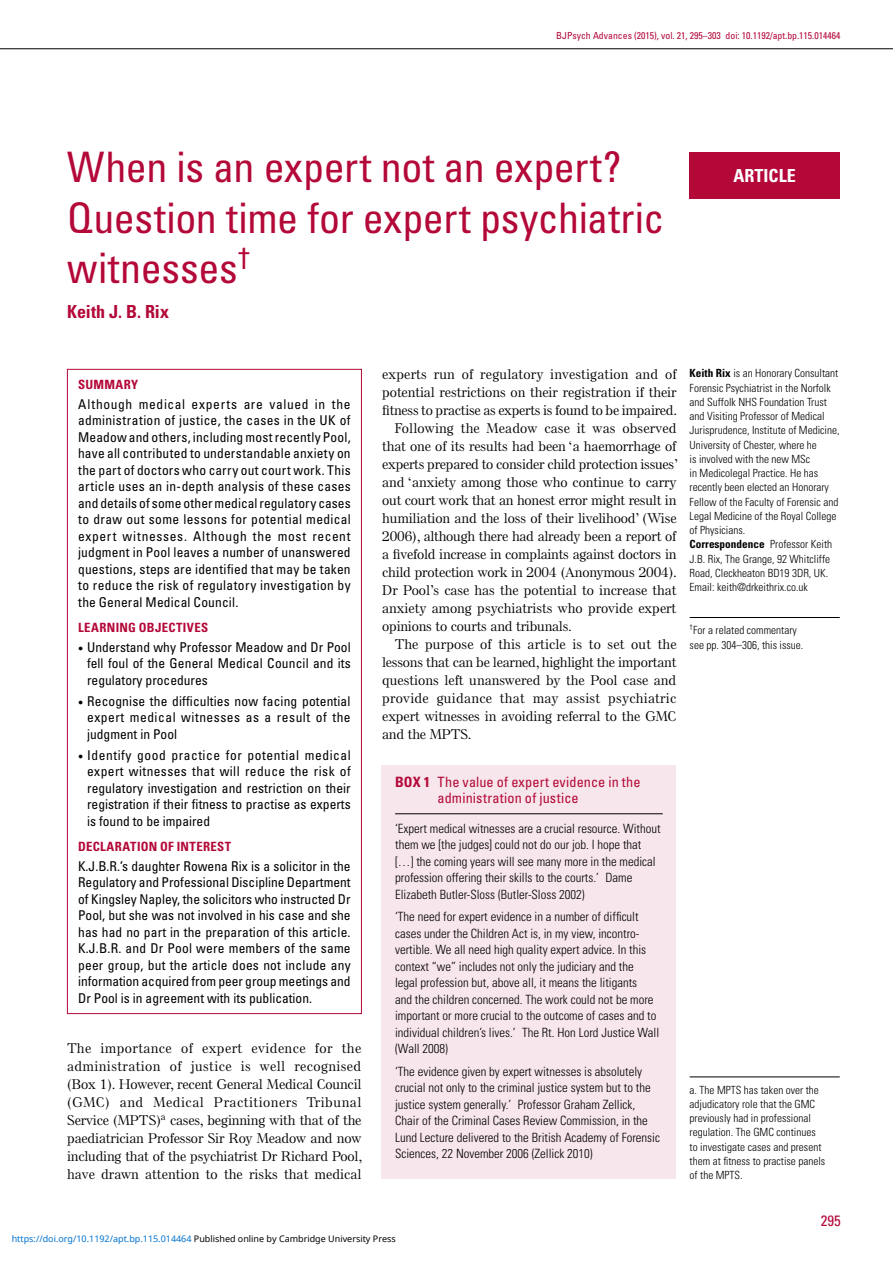
<style>
.page{position:relative;width:893px;height:1263px;background:#fff}
.page>*{position:absolute;margin:0;border:0;box-sizing:border-box;transform-origin:0 0}
.t1{font:condensed 42px/50.4px "Univers LT Std";letter-spacing:-.01em;color:#b30838}
.t2{font:700 condensed 18px "Univers LT Std";color:#b30838}
.t3{font:700 condensed 18px "Univers LT Std";color:#fff}
.t4{font:condensed 15px "Univers LT Std";color:#b30838}
.t5{font:condensed 14.25px/16.5px "Univers LT Std";letter-spacing:.01em;color:#b30838}
.t6{font:condensed 13.5px/16.5px "Univers LT Std";color:#000;text-align:justify}
.t7{font:500 13.5px/18px "Else NPL Std";letter-spacing:.005em;color:#000;text-align:justify}
.t8{font:500 13.5px "Else NPL Std";letter-spacing:.025em;color:#000}
.t9{font:500 13.5px "Else NPL Std";letter-spacing:.035em;color:#000}
.t10{font:300 condensed 12.75px/16.5px "Univers LT Std";color:#000}
.t11{font:700 condensed 12.75px "Univers LT Std";letter-spacing:.025em;color:#b30838}
.t12{font:300 condensed 11.25px/14.2px "Univers LT Std";color:#000}
.t13{font:condensed 9.75px "Univers LT Std";color:#b30838}
.t14{font:9px "Noto Sans";color:#0172cf}
.s1{font-family:"Newspaper Pi BT";font-stretch:normal;font-size:7.5px}
.s2{font-weight:700}
.s3{color:#000}
</style>
<div class="page">
<hr style="left:0;top:49px;width:893px;height:1px;background:#000">
<div style="left:690px;top:152px;width:150px;height:46px;background:#b30838"></div>
<div style="left:382px;top:766px;width:294px;height:413px;background:#f7e6eb"></div>
<hr style="left:395px;top:813px;width:268px;height:1px;background:#000">
<hr style="left:690px;top:617px;width:150px;height:1px;background:#000">
<hr style="left:690px;top:1077px;width:150px;height:1px;background:#000">
<p class="t13" style="left:556px;top:30px;width:286px">BJPsych Advances (2015), vol. 21, 295–303 doi: 10.1192/apt.bp.115.014464</p>
<h1 class="t1" style="left:67px;top:142px;width:599px">When is an expert not an expert?<br>Question time for expert psychiatric witnesses<sup>†</sup></h1>
<h2 class="t2" style="left:67px;top:300px;width:103px">Keith J. B. Rix</h2>
<h2 class="t3" style="left:734px;top:164px;width:64px">ARTICLE</h2>
<p class="t11" style="left:78px;top:377px;width:62px">SUMMARY</p>
<p class="t6" style="left:78px;top:396px;width:274px">Although medical experts are valued in the administration of justice, the cases in the UK of Meadow and others, including most recently Pool, have all contributed to understandable anxiety on the part of doctors who carry out court work. This article uses an in-depth analysis of these cases and details of some other medical regulatory cases to draw out some lessons for potential medical expert witnesses. Although the most recent judgment in Pool leaves a number of unanswered questions, steps are identified that may be taken to reduce the risk of regulatory investigation by the General Medical Council.</p>
<p class="t11" style="left:78px;top:620px;width:132px">LEARNING OBJECTIVES</p>
<p class="t6" style="left:87px;top:639px;width:265px;text-indent:-9px"><span class="s1">•</span> Understand why Professor Meadow and Dr Pool fell foul of the General Medical Council and its regulatory procedures</p>
<p class="t6" style="left:87px;top:693px;width:265px;text-indent:-9px"><span class="s1">•</span> Recognise the difficulties now facing potential expert medical witnesses as a result of the judgment in Pool</p>
<p class="t6" style="left:87px;top:747px;width:265px;text-indent:-9px"><span class="s1">•</span> Identify good practice for potential medical expert witnesses that will reduce the risk of regulatory investigation and restriction on their registration if their fitness to practise as experts is found to be impaired</p>
<p class="t11" style="left:78px;top:839px;width:155px">DECLARATION OF INTEREST</p>
<p class="t6" style="left:78px;top:858px;width:274px">K.J.B.R.’s daughter Rowena Rix is a solicitor in the Regulatory and Professional Discipline Department of Kingsley Napley, the solicitors who instructed Dr Pool, but she was not involved in his case and she has had no part in the preparation of this article.<br>K.J.B.R. and Dr Pool were members of the same peer group, but the article does not include any information acquired from peer group meetings and Dr Pool is in agreement with its publication.</p>
<p class="t7" style="left:67px;top:1039px;width:296px">The importance of expert evidence for the administration of justice is well recognised (Box 1). However, recent General Medical Council (GMC) and Medical Practitioners Tribunal Service (MPTS)<sup>a</sup> cases, beginning with that of the paediatrician Professor Sir Roy Meadow and now including that of the psychiatrist Dr Richard Pool, have drawn attention to the risks that medical</p>
<p class="t8" style="left:382px;top:366px;width:296px">experts run of regulatory investigation and of</p>
<p class="t7" style="left:382px;top:383px;width:296px">potential restrictions on their registration if their</p>
<p class="t7" style="left:382px;top:401px;width:296px">fitness to practise as experts is found to be impaired.</p>
<p class="t8" style="left:395px;top:420px;width:283px">Following the Meadow case it was observed</p>
<p class="t7" style="left:382px;top:437px;width:295px">that one of its results had been ‘a haemorrhage of</p>
<p class="t7" style="left:382px;top:455px;width:297px">experts prepared to consider child protection issues’</p>
<p class="t7" style="left:382px;top:473px;width:296px">and ‘anxiety among those who continue to carry</p>
<p class="t7" style="left:382px;top:491px;width:295px">out court work that an honest error might result in</p>
<p class="t7" style="left:382px;top:509px;width:296px">humiliation and the loss of their livelihood’ (Wise</p>
<p class="t7" style="left:382px;top:527px;width:295px">2006), although there had already been a report of</p>
<p class="t7" style="left:382px;top:545px;width:296px">a fivefold increase in complaints against doctors in</p>
<p class="t7" style="left:382px;top:563px;width:296px">child protection work in 2004 (Anonymous 2004).</p>
<p class="t7" style="left:382px;top:581px;width:296px">Dr Pool’s case has the potential to increase that</p>
<p class="t7" style="left:382px;top:599px;width:295px">anxiety among psychiatrists who provide expert</p>
<p class="t7" style="left:382px;top:617px;width:191px">opinions to courts and tribunals.</p>
<p class="t8" style="left:395px;top:636px;width:283px">The purpose of this article is to set out the</p>
<p class="t7" style="left:382px;top:653px;width:295px">lessons that can be learned, highlight the important</p>
<p class="t7" style="left:382px;top:671px;width:295px">questions left unanswered by the Pool case and</p>
<p class="t9" style="left:382px;top:690px;width:295px">provide guidance that may assist psychiatric</p>
<p class="t7" style="left:382px;top:707px;width:295px">expert witnesses in avoiding referral to the GMC</p>
<p class="t7" style="left:382px;top:725px;width:91px">and the MPTS.</p>
<p class="t12" style="left:690px;top:366px;width:151px"><span class="s2">Keith Rix</span> is an Honorary Consultant<br>Forensic Psychiatrist in the Norfolk and Suffolk NHS Foundation Trust and Visiting Professor of Medical<br>Jurisprudence, Institute of Medicine,<br>University of Chester, where he<br>is involved with the new MSc<br>in Medicolegal Practice. He has recently been elected an Honorary<br>Fellow of the Faculty of Forensic and<br>Legal Medicine of the Royal College of Physicians.<br><span class="s2">Correspondence</span> Professor Keith<br>J.B. Rix, The Grange, 92 Whitcliffe<br>Road, Cleckheaton BD19 3DR, UK.<br>Email: keith@drkeithrix.co.uk</p>
<p class="t12" style="left:690px;top:623px;width:115px"><sup>†</sup>For a related commentary see pp. 304–306, this issue.</p>
<p class="t5" style="left:438px;top:773px;width:205px;text-indent:-42px"><span class="s2">BOX 1</span> The value of expert evidence in the administration of justice</p>
<p class="t10" style="left:395px;top:820px;width:267px">‘Expert medical witnesses are a crucial resource. Without them we [the judges] could not do our job. I hope that […] the coming years will see many more in the medical profession offering their skills to the courts.’ Dame Elizabeth Butler-Sloss (Butler-Sloss 2002)</p>
<p class="t10" style="left:395px;top:908px;width:266px">‘The need for expert evidence in a number of difficult cases under the Children Act is, in my view, incontro&shy;vertible. We all need high quality expert advice. In this context “we” includes not only the judiciary and the legal profession but, above all, it means the litigants<br>and the children concerned. The work could not be more important or more crucial to the outcome of cases and to individual children’s lives.’ The Rt. Hon Lord Justice Wall (Wall 2008)</p>
<p class="t10" style="left:395px;top:1063px;width:266px">‘The evidence given by expert witnesses is absolutely crucial not only to the criminal justice system but to the justice system generally.’ Professor Graham Zellick, Chair of the Criminal Cases Review Commission, in the Lund Lecture delivered to the British Academy of Forensic Sciences, 22 November 2006 (Zellick 2010)</p>
<p class="t12" style="left:690px;top:1082px;width:137px">a. The MPTS has taken over the adjudicatory role that the GMC previously had in professional regulation. The GMC continues to investigate cases and present them at fitness to practise panels of the MPTS.</p>
<p class="t14" style="left:12px;top:1232px;width:386px">https://doi.org/10.1192/apt.bp.115.014464 <span class="s3">Published online by Cambridge University Press</span></p>
<p class="t4" style="left:821px;top:1211px;width:21px">295</p>
</div>
